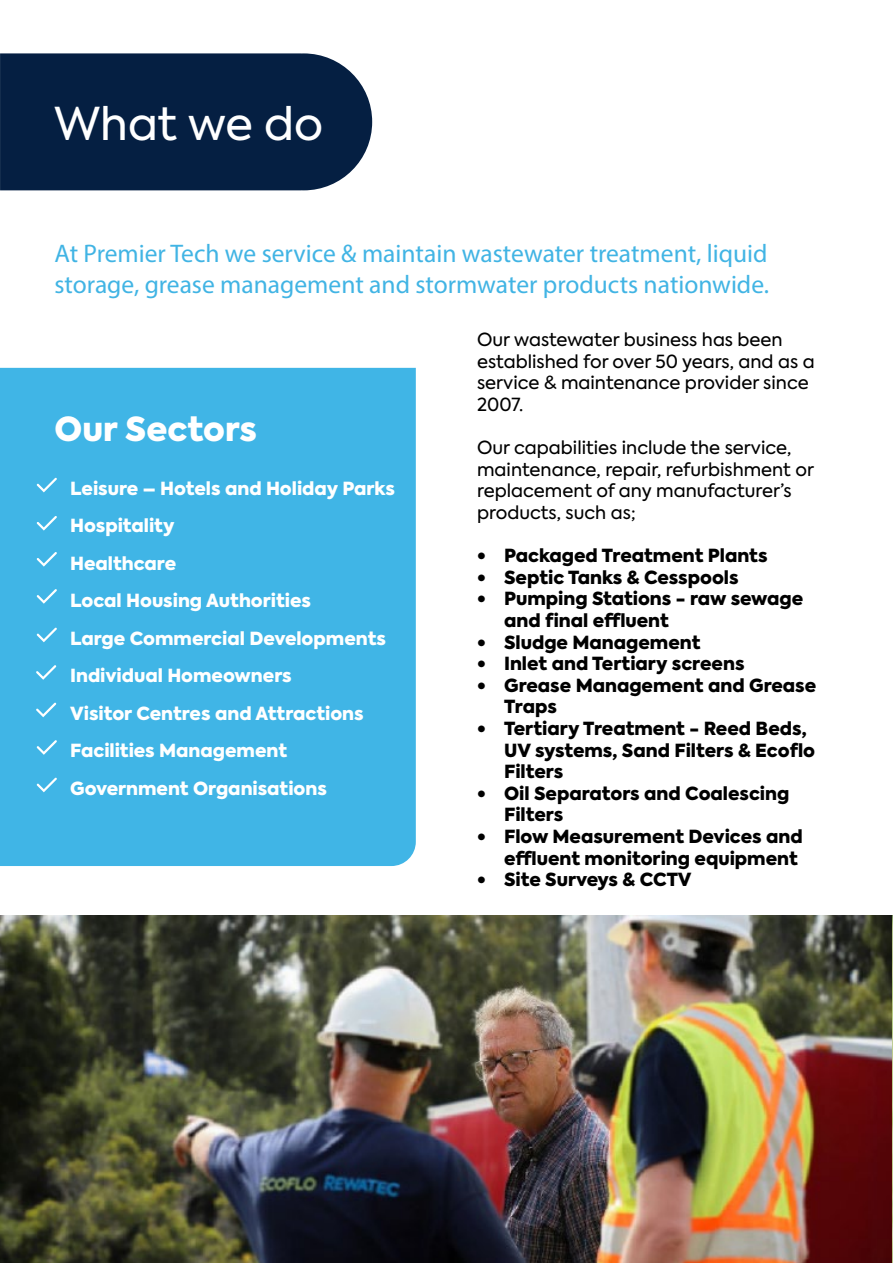
<style>
.page{position:relative;width:893px;height:1263px;background:#fff}
.page>*{position:absolute;margin:0;border:0;box-sizing:border-box;transform-origin:0 0}
.t1{font:45px "Axiforma";color:#fff}
.t2{font:900 33px "Axiforma";color:#fff}
.t3{font:25.5px/30.6px "Myriad Pro";color:#41b4e4}
.t4{font:900 18px/21.6px "Axiforma";color:#000}
.t5{font:18px/21.6px "Axiforma";color:#000}
.t6{font:900 18px/37.5px "Axiforma";color:#fff}
</style>
<div class="page">
<div style="left:0;top:53px;width:372px;height:137px;background:#051f42"></div>
<div style="left:0;top:368px;width:416px;height:498px;background:#40b5e6"></div>
<img style="left:0;top:916px;width:893px;height:347px">
<svg style="left:37px;top:478px;width:20px;height:14px"></svg>
<svg style="left:37px;top:516px;width:20px;height:15px"></svg>
<svg style="left:37px;top:552px;width:20px;height:15px"></svg>
<svg style="left:37px;top:589px;width:20px;height:15px"></svg>
<svg style="left:37px;top:627px;width:20px;height:15px"></svg>
<svg style="left:36px;top:665px;width:20px;height:15px"></svg>
<svg style="left:36px;top:702px;width:20px;height:15px"></svg>
<svg style="left:37px;top:740px;width:20px;height:15px"></svg>
<svg style="left:37px;top:777px;width:20px;height:15px"></svg>
<h1 class="t1" style="left:54px;top:95px;width:271px">What we do</h1>
<h3 class="t3" style="left:54px;top:238px;width:716px">At Premier Tech we service &amp; maintain wastewater treatment, liquid storage, grease management and stormwater products nationwide.</h3>
<p class="t5" style="left:477px;top:329px;width:339px">Our wastewater business has been established for over 50 years, and as a service &amp; maintenance provider since<br>2007.</p>
<p class="t5" style="left:477px;top:437px;width:338px">Our capabilities include the service, maintenance, repair, refurbishment or replacement of any manufacturer’s products, such as;</p>
<p class="t4" style="left:477px;top:545px;width:292px">• Packaged Treatment Plants</p>
<p class="t4" style="left:477px;top:567px;width:263px">• Septic Tanks &amp; Cesspools</p>
<p class="t4" style="left:504px;top:588px;width:301px;text-indent:-27px">• Pumping Stations - raw sewage and final effluent</p>
<p class="t4" style="left:477px;top:631px;width:225px">• Sludge Management</p>
<p class="t4" style="left:477px;top:653px;width:269px">• Inlet and Tertiary screens</p>
<p class="t4" style="left:504px;top:675px;width:314px;text-indent:-27px">• Grease Management and Grease<br>Traps</p>
<p class="t4" style="left:504px;top:718px;width:312px;text-indent:-27px">• Tertiary Treatment - Reed Beds,<br>UV systems, Sand Filters &amp; Ecoflo<br>Filters</p>
<p class="t4" style="left:504px;top:783px;width:287px;text-indent:-27px">• Oil Separators and Coalescing<br>Filters</p>
<p class="t4" style="left:477px;top:826px;width:327px;text-align:right">• Flow Measurement Devices and effluent monitoring equipment</p>
<p class="t4" style="left:477px;top:869px;width:216px">• Site Surveys &amp; CCTV</p>
<h2 class="t2" style="left:55px;top:405px;width:204px">Our Sectors</h2>
<p class="t6" style="left:70px;top:470px;width:326px">Leisure – Hotels and Holiday Parks<br>Hospitality<br>Healthcare<br>Local Housing Authorities<br>Large Commercial Developments<br>Individual Homeowners<br>Visitor Centres and Attractions<br>Facilities Management<br>Government Organisations</p>
</div>
